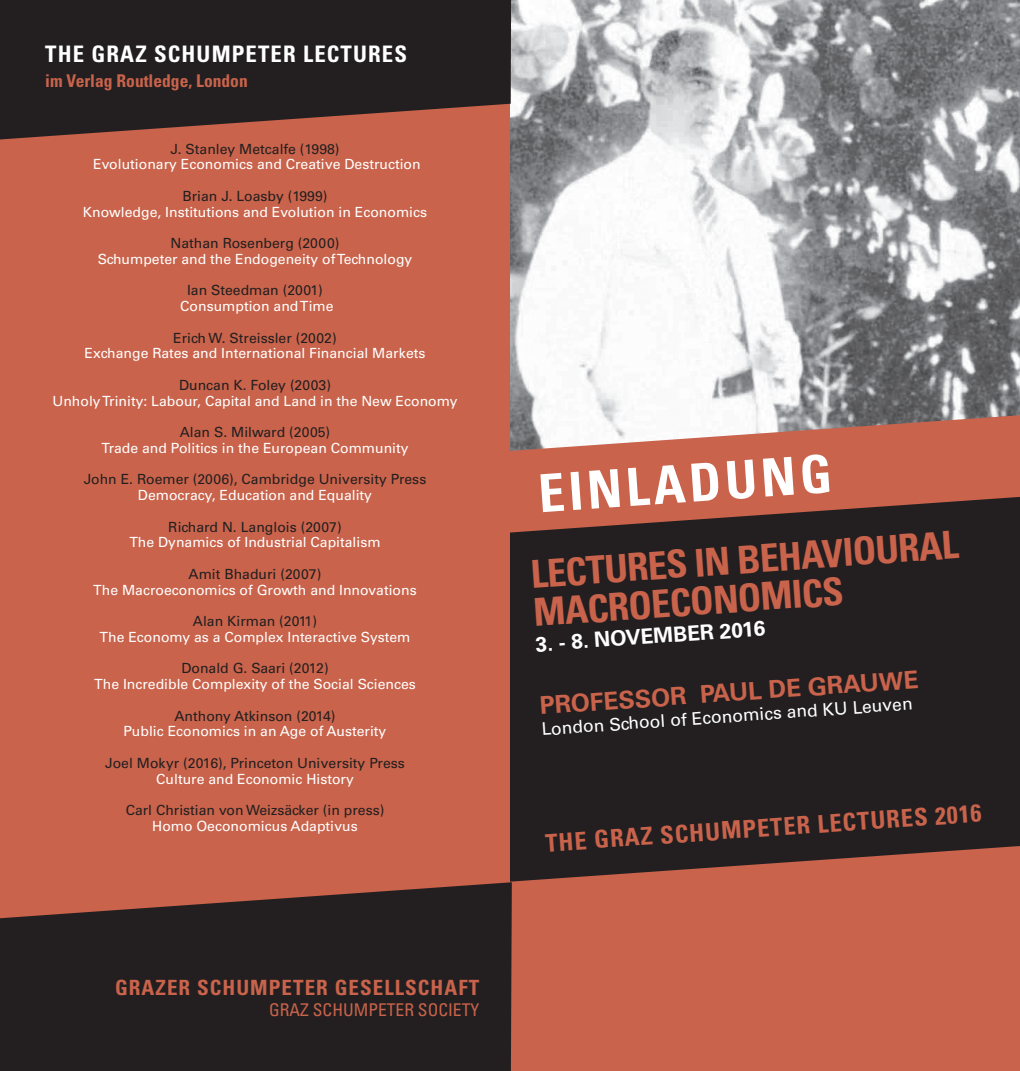
<style>
.page{position:relative;width:1020px;height:1071px;background:#fff}
.page>*{position:absolute;margin:0;border:0;box-sizing:border-box;transform-origin:0 0}
.t1{font:700 condensed 52.5px "Univers LT Std";color:#fff}
.t2{font:700 condensed 38.5px "Univers LT Std";color:#c9634b}
.t3{font:700 condensed 24.5px "Univers LT Std";color:#c9634b}
.t4{font:700 24.5px "Univers LT Std";color:#c9634b}
.t5{font:700 condensed 22.75px "Univers LT Std";letter-spacing:.05em;color:#fff}
.t6{font:700 condensed 21px "Univers LT Std";letter-spacing:.05em;color:#c9634b}
.t7{font:700 21px "Univers LT Std";color:#fff}
.t8{font:17.5px "Univers LT Std";color:#fff}
.t9{font:700 condensed 17.5px "Univers LT Std";color:#c9634b}
.t10{font:condensed 17.5px "Univers LT Std";color:#c9634b}
.t11{font:14px "Univers LT Std";color:#fff}
.t12{font:14px "Univers LT Std";color:#231f20}
</style>
<div class="page">
<div style="left:0;top:13px;width:510px;height:1058px;background:#c9634b"></div>
<img style="left:510px;top:0;width:510px;height:415px">
<svg style="left:0;top:0;width:524px;height:139px;fill:#231f20"></svg>
<div style="left:510px;top:492px;width:510px;height:403px;background:#231f20"></div>
<svg style="left:510px;top:846px;width:510px;height:225px;fill:#c9634b"></svg>
<svg style="left:510px;top:415px;width:510px;height:118px"></svg>
<svg style="left:537px;top:443px;width:452px;height:74px"></svg>
<svg style="left:0;top:882px;width:535px;height:189px;fill:#231f20"></svg>
<h3 class="t5" style="left:45px;top:40px;width:363px">THE GRAZ SCHUMPETER LECTURES</h3>
<p class="t9" style="left:45px;top:70px;width:204px">im Verlag Routledge, London</p>
<p class="t12" style="left:170px;top:140px;width:171px">J. Stanley Metcalfe (1998)</p>
<p class="t11" style="left:93px;top:156px;width:329px">Evolutionary Economics and Creative Destruction</p>
<p class="t12" style="left:182px;top:188px;width:146px">Brian J. Loasby (1999)</p>
<p class="t11" style="left:83px;top:203px;width:346px">Knowledge, Institutions and Evolution in Economics</p>
<p class="t12" style="left:171px;top:235px;width:170px">Nathan Rosenberg (2000)</p>
<p class="t11" style="left:98px;top:251px;width:316px">Schumpeter and the Endogeneity of Technology</p>
<p class="t12" style="left:187px;top:282px;width:137px">Ian Steedman (2001)</p>
<p class="t11" style="left:180px;top:298px;width:155px">Consumption and Time</p>
<p class="t12" style="left:173px;top:329px;width:165px">Erich W. Streissler (2002)</p>
<p class="t11" style="left:85px;top:345px;width:342px">Exchange Rates and International Financial Markets</p>
<p class="t12" style="left:179px;top:377px;width:153px">Duncan K. Foley (2003)</p>
<p class="t11" style="left:52px;top:392px;width:407px">Unholy Trinity: Labour, Capital and Land in the New Economy</p>
<p class="t12" style="left:180px;top:424px;width:152px">Alan S. Milward (2005)</p>
<p class="t11" style="left:101px;top:440px;width:309px">Trade and Politics in the European Community</p>
<p class="t12" style="left:84px;top:471px;width:344px">John E. Roemer (2006), Cambridge University Press</p>
<p class="t11" style="left:138px;top:487px;width:236px">Democracy, Education and Equality</p>
<p class="t12" style="left:168px;top:518px;width:175px">Richard N. Langlois (2007)</p>
<p class="t11" style="left:129px;top:534px;width:253px">The Dynamics of Industrial Capitalism</p>
<p class="t12" style="left:189px;top:566px;width:134px">Amit Bhaduri (2007)</p>
<p class="t11" style="left:93px;top:581px;width:325px">The Macroeconomics of Growth and Innovations</p>
<p class="t12" style="left:193px;top:613px;width:126px">Alan Kirman (2011)</p>
<p class="t11" style="left:100px;top:629px;width:312px">The Economy as a Complex Interactive System</p>
<p class="t12" style="left:181px;top:660px;width:149px">Donald G. Saari (2012)</p>
<p class="t11" style="left:94px;top:676px;width:323px">The Incredible Complexity of the Social Sciences</p>
<p class="t12" style="left:174px;top:707px;width:163px">Anthony Atkinson (2014)</p>
<p class="t11" style="left:124px;top:723px;width:264px">Public Economics in an Age of Austerity</p>
<p class="t12" style="left:105px;top:755px;width:301px">Joel Mokyr (2016), Princeton University Press</p>
<p class="t11" style="left:156px;top:770px;width:199px">Culture and Economic History</p>
<p class="t12" style="left:126px;top:802px;width:260px">Carl Christian von Weizsäcker (in press)</p>
<p class="t11" style="left:152px;top:818px;width:207px">Homo Oeconomicus Adaptivus</p>
<h3 class="t6" style="left:115px;top:975px;width:366px">GRAZER SCHUMPETER GESELLSCHAFT</h3>
<p class="t10" style="left:269px;top:999px;width:212px">GRAZ SCHUMPETER SOCIETY</p>
<h1 class="t1" style="left:536px;top:462px;width:295px;rotate:-4deg">EIN LADUNG</h1>
<h2 class="t2" style="left:529px;top:551px;width:37px;rotate:-4deg">Lectures</h2>
<h2 class="t2" style="left:693px;top:539px;width:86px;rotate:-4deg">in behav</h2>
<h2 class="t2" style="left:841px;top:529px;width:53px;rotate:-4deg">ioural</h2>
<h2 class="t2" style="left:532px;top:589px;width:52px;rotate:-4deg">Macr</h2>
<h2 class="t2" style="left:627px;top:583px;width:194px;rotate:-4deg">oec onomics</h2>
<h3 class="t7" style="left:535px;top:632px;width:232px;rotate:-4deg">3. - 8. NOVEMBER 2016</h3>
<h3 class="t4" style="left:539px;top:691px;width:128px;rotate:-4deg">Pro fessor</h3>
<h3 class="t4" style="left:699px;top:680px;width:219px;rotate:-4deg">Paul de Gr auwe</h3>
<p class="t8" style="left:541px;top:719px;width:373px;rotate:-4deg">London School of Economics and KU Leuven</p>
<h3 class="t3" style="left:544px;top:828px;width:438px;rotate:-4deg">THE GRAZ SCHUMPETER LECTURES 2016</h3>
</div>
